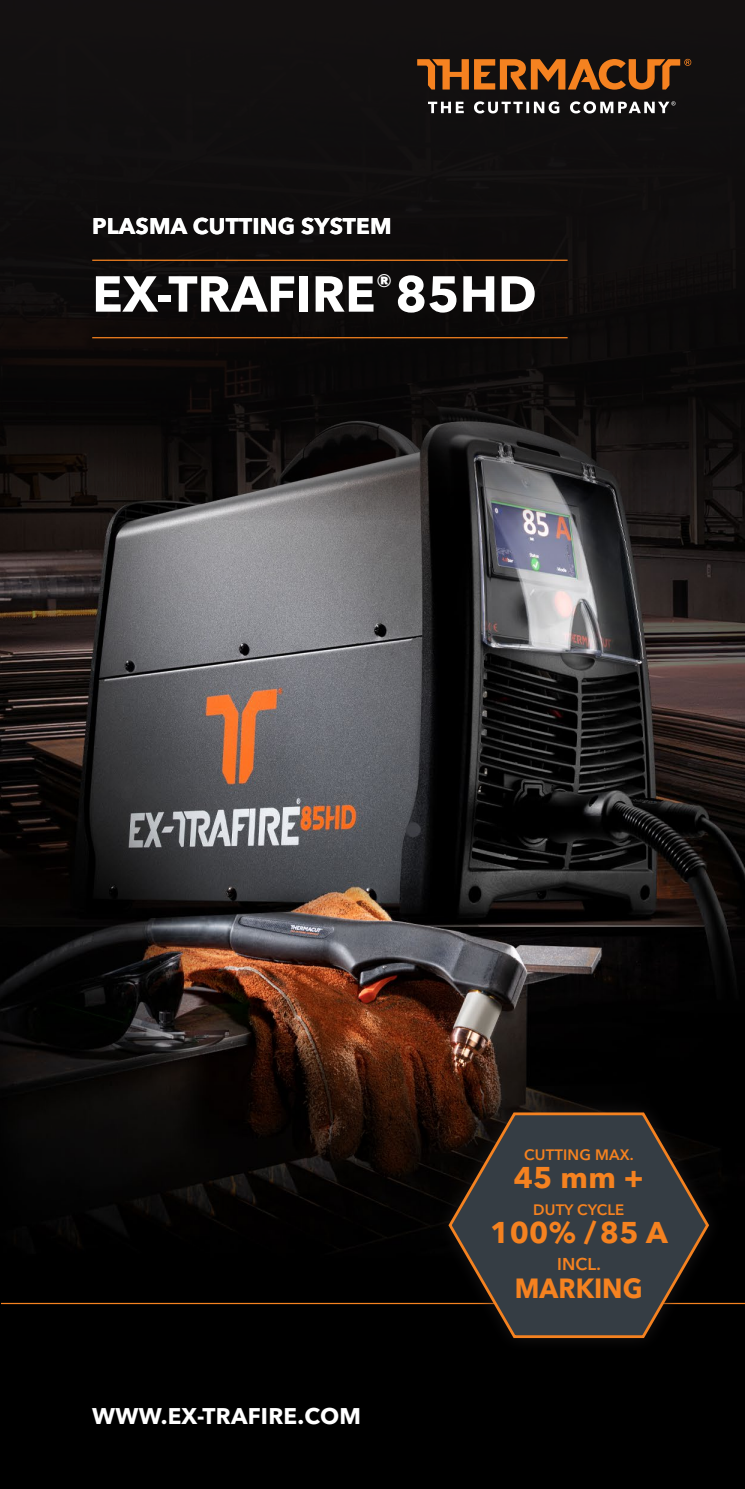
<style>
.page{position:relative;width:745px;height:1489px;background:#fff}
.page>*{position:absolute;margin:0;border:0;box-sizing:border-box;transform-origin:0 0}
.t1{font:700 50px "Avenir Next LT Pro";color:#fff}
.t2{font:700 29.75px "Avenir Next LT Pro";letter-spacing:.01em;color:#f58220}
.t3{font:700 27.5px "Avenir Next LT Pro";color:#f58220;scale:.94 1}
.t4{font:700 22.5px "Avenir Next LT Pro";letter-spacing:.01em;color:#fff}
.t5{font:600 17px "Avenir Next LT Pro";color:#f58220}
.t6{font:600 15px "Avenir Next LT Pro";letter-spacing:.01em;color:#f58220}
</style>
<div class="page">
<img style="left:1px;top:519px;width:743px;height:969px">
<svg style="left:0;top:0;width:744px;height:519px;background:#141212"></svg>
<hr style="left:1px;top:1302px;width:743px;height:1px;background:#f58220">
<div style="left:433px;top:1095px;width:289px;height:259px;background:#231f20;opacity:.75"></div>
<svg style="left:446px;top:1109px;width:264px;height:230px;background:#2f3031"></svg>
<svg style="left:417px;top:59px;width:273px;height:31px;background:#7f4617"></svg>
<svg style="left:427px;top:101px;width:248px;height:12px"></svg>
<hr style="left:92px;top:337px;width:475px;height:1px;background:#f58220">
<hr style="left:92px;top:259px;width:475px;height:2px;background:#f58220">
<p class="t4" style="left:92px;top:212px;width:301px">PLASMA CUTTING SYSTEM</p>
<p class="t1" style="left:92px;top:263px;width:445px">EX-TRAFIRE<sup>®</sup> 85HD</p>
<p class="t4" style="left:92px;top:1402px;width:270px">WWW.EX-TRAFIRE.COM</p>
<p class="t6" style="left:524px;top:1145px;width:111px">CUTTING MAX.</p>
<p class="t2" style="left:513px;top:1158px;width:131px">45 mm +</p>
<p class="t6" style="left:533px;top:1200px;width:93px">DUTY CYCLE</p>
<p class="t2" style="left:490px;top:1213px;width:179px">100% / 85 A</p>
<p class="t5" style="left:557px;top:1253px;width:45px">INCL.</p>
<p class="t3" style="left:514px;top:1270px;width:137px">MARKING</p>
</div>
